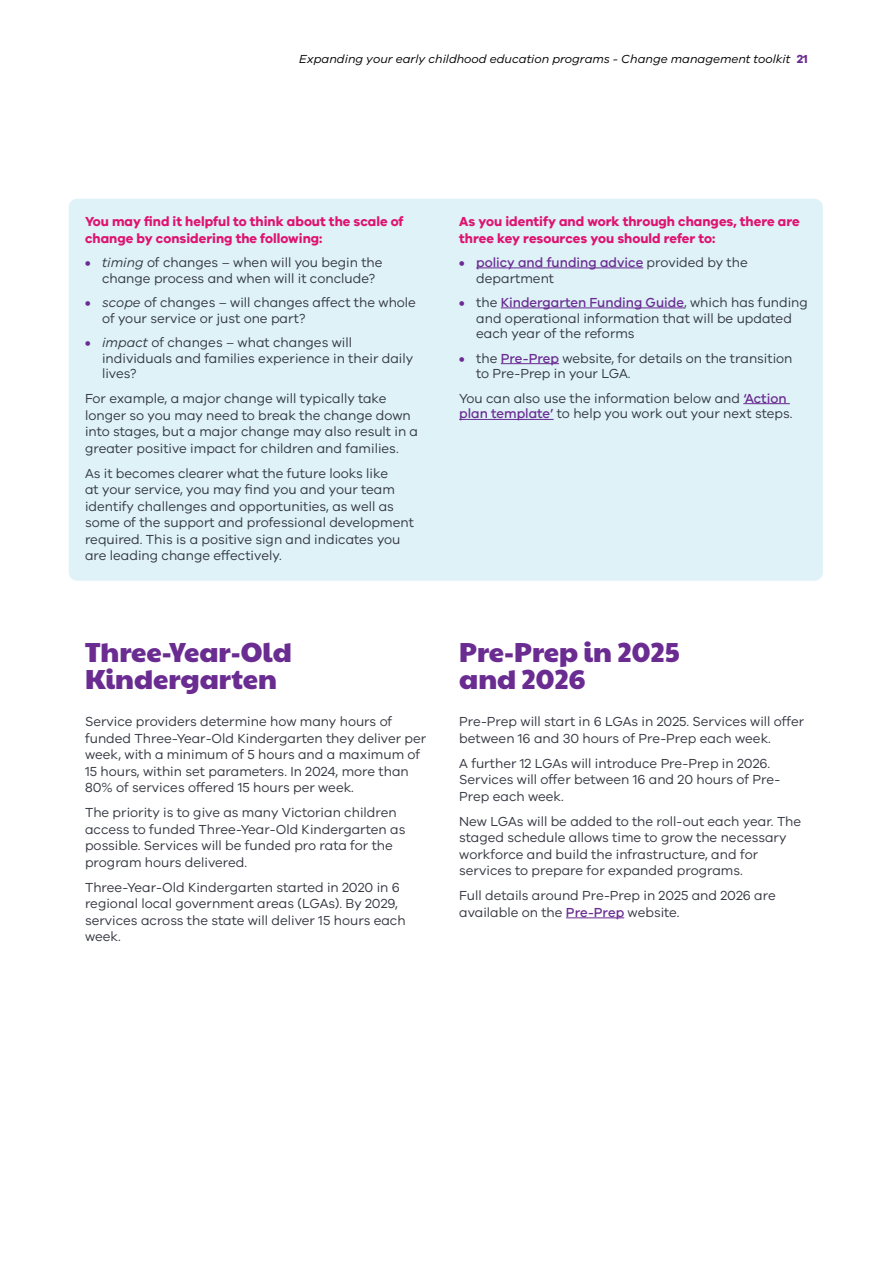
<style>
.page{position:relative;width:893px;height:1263px;background:#fff}
.page>*{position:absolute;margin:0;border:0;box-sizing:border-box;transform-origin:0 0}
.Heading_2{font:27px/27px "Paytone One";color:#6a2c91}
.Body{font:13.5px/16.5px "VIC";color:#343741}
.Body-2{font:700 13.5px/16.5px "VIC";color:#df1370}
.Bullets_1{font:13.5px/15.8px "VIC";color:#343741}
.t1{font:italic 12px "VIC";color:#000}
.s1{font-weight:700;font-style:normal;color:#6a2c91}
.s2{font-weight:700;color:#6a2c91}
.s3{font-style:italic}
.s4{font-weight:500;color:#6a2c91}
</style>
<div class="page">
<div style="left:69px;top:199px;width:754px;height:382px;background:#def2f8;border-radius:9px"></div>
<hr style="left:476px;top:268px;width:167px;height:1px;background:#6a2c91">
<hr style="left:501px;top:308px;width:183px;height:1px;background:#6a2c91">
<hr style="left:501px;top:363px;width:58px;height:1px;background:#6a2c91">
<hr style="left:743px;top:403px;width:47px;height:1px;background:#6a2c91">
<hr style="left:459px;top:419px;width:95px;height:1px;background:#6a2c91">
<hr style="left:566px;top:917px;width:58px;height:1px;background:#6a2c91">
<p class="t1" style="left:299px;top:52px;width:510px">Expanding your early childhood education programs - Change management toolkit <span class="s1">21</span></p>
<p class="Body-2" style="left:85px;top:213px;width:320px">You may find it helpful to think about the scale of change by considering the following:</p>
<p class="Body" style="left:102px;top:254px;width:282px;line-height:15.8px;text-indent:-17px"><span class="s2">•</span> <span class="s3">timing</span> of changes – when will you begin the change process and when will it conclude?</p>
<p class="Body" style="left:102px;top:294px;width:315px;line-height:15.8px;text-indent:-17px"><span class="s2">•</span> <span class="s3">scope</span> of changes – will changes affect the whole of your service or just one part?</p>
<p class="Body" style="left:102px;top:334px;width:313px;line-height:15.8px;text-indent:-17px"><span class="s2">•</span> <span class="s3">impact</span> of changes – what changes will individuals and families experience in their daily lives?</p>
<p class="Body" style="left:85px;top:390px;width:335px">For example, a major change will typically take longer so you may need to break the change down into stages, but a major change may also result in a greater positive impact for children and families.</p>
<p class="Body" style="left:85px;top:465px;width:330px">As it becomes clearer what the future looks like<br>at your service, you may find you and your team identify challenges and opportunities, as well as some of the support and professional development required. This is a positive sign and indicates you are leading change effectively.</p>
<p class="Heading_2" style="left:85px;top:637px;width:208px">Three-Year-Old<br>Kindergarten</p>
<p class="Body" style="left:85px;top:713px;width:343px">Service providers determine how many hours of funded Three-Year-Old Kindergarten they deliver per week, with a minimum of 5 hours and a maximum of 15 hours, within set parameters. In 2024, more than 80% of services offered 15 hours per week.</p>
<p class="Body" style="left:85px;top:804px;width:322px">The priority is to give as many Victorian children access to funded Three-Year-Old Kindergarten as possible. Services will be funded pro rata for the program hours delivered.</p>
<p class="Body" style="left:85px;top:879px;width:322px">Three-Year-Old Kindergarten started in 2020 in 6 regional local government areas (LGAs). By 2029, services across the state will deliver 15 hours each week.</p>
<p class="Body-2" style="left:459px;top:213px;width:342px">As you identify and work through changes, there are three key resources you should refer to:</p>
<p class="Body" style="left:476px;top:254px;width:273px;line-height:15.8px;text-indent:-17px"><span class="s2">•</span> <span class="s4">policy and funding advice</span> provided by the department</p>
<p class="Body" style="left:476px;top:294px;width:333px;line-height:15.8px;text-indent:-17px"><span class="s2">•</span> the <span class="s4">Kindergarten Funding Guide</span>, which has funding and operational information that will be updated each year of the reforms</p>
<p class="Body" style="left:476px;top:350px;width:318px;line-height:15.8px;text-indent:-17px"><span class="s2">•</span> the <span class="s4">Pre-Prep</span> website, for details on the transition to Pre-Prep in your LGA.</p>
<p class="Bullets_1" style="left:459px;top:390px;width:335px">You can also use the information below and <span class="s4">‘Action plan template’</span> to help you work out your next steps.</p>
<p class="Heading_2" style="left:459px;top:637px;width:222px">Pre-Prep in 2025 and 2026</p>
<p class="Body" style="left:459px;top:713px;width:346px">Pre-Prep will start in 6 LGAs in 2025. Services will offer between 16 and 30 hours of Pre-Prep each week.</p>
<p class="Body" style="left:459px;top:755px;width:322px">A further 12 LGAs will introduce Pre-Prep in 2026.<br>Services will offer between 16 and 20 hours of Pre-<br>Prep each week.</p>
<p class="Body" style="left:459px;top:813px;width:343px">New LGAs will be added to the roll-out each year. The staged schedule allows time to grow the necessary workforce and build the infrastructure, and for services to prepare for expanded programs.</p>
<p class="Body" style="left:459px;top:887px;width:318px">Full details around Pre-Prep in 2025 and 2026 are available on the <span class="s4">Pre-Prep</span> website.</p>
</div>
